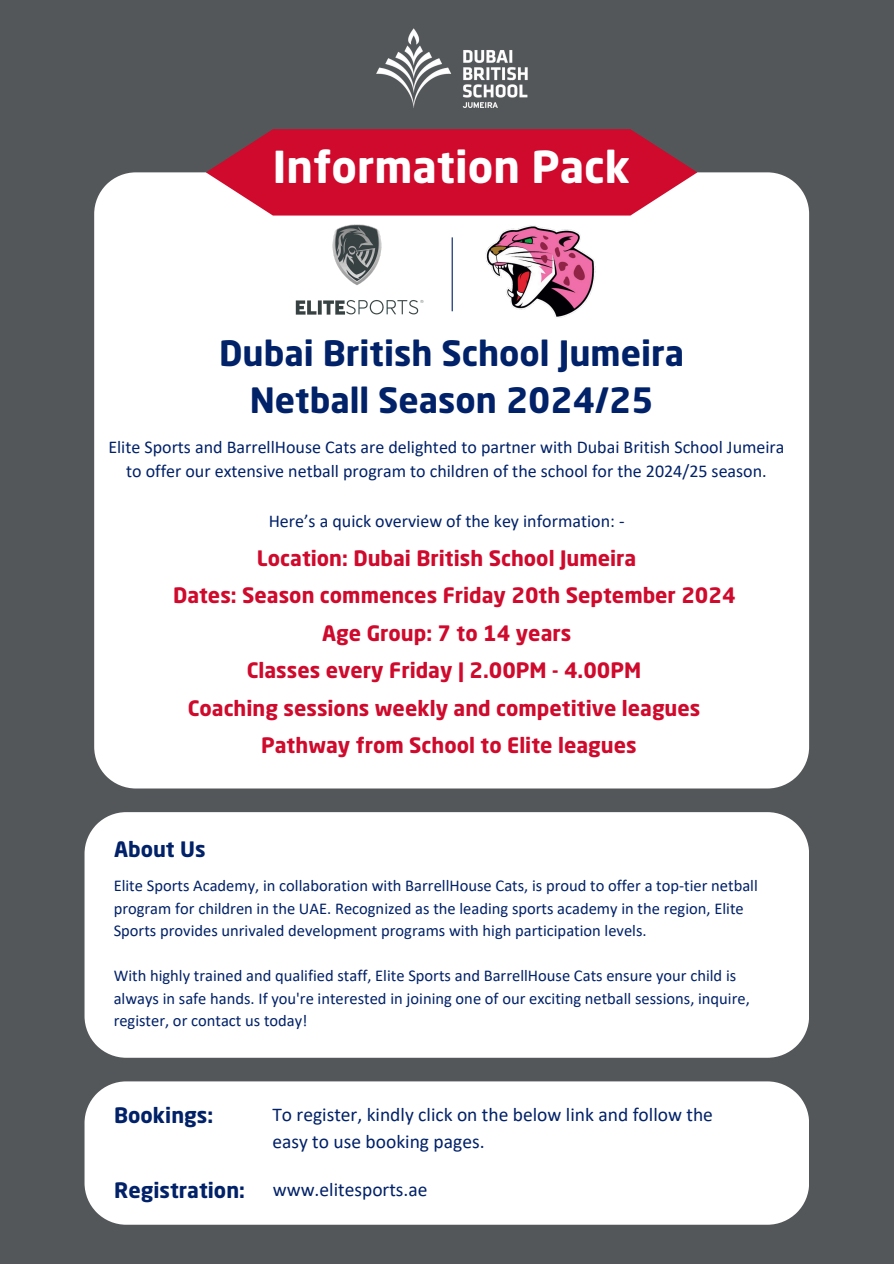
<style>
.page{position:relative;width:894px;height:1264px;background:#fff}
.page>*{position:absolute;margin:0;border:0;box-sizing:border-box;transform-origin:0 0}
.t1{font:700 43.5px "Neo Sans Std";color:#fff}
.t2{font:700 34.5px/47.2px "Neo Sans Std";color:#012168;text-align:center}
.t3{font:700 21px "Neo Sans Std";color:#cf0a2c}
.t4{font:700 21px "Neo Sans Std";color:#012168}
.t5{font:19.5px/27px "Calibri";color:#012168}
.t6{font:18px/24.8px "Calibri";color:#012168;text-align:center}
.t7{font:16.5px/22.5px "Calibri";color:#012168}
</style>
<div class="page">
<div style="left:0;top:0;width:893px;height:1263px;background:#545759"></div>
<div style="left:94px;top:172px;width:714px;height:616px;background:#fff"></div>
<svg style="left:206px;top:129px;width:491px;height:86px;background:#c9213e"></svg>
<div style="left:84px;top:812px;width:724px;height:245px;background:#fff"></div>
<div style="left:84px;top:1081px;width:724px;height:143px;background:#fff"></div>
<img style="left:376px;top:28px;width:152px;height:80px">
<hr style="left:451px;top:237px;width:1px;height:74px;background:#012168">
<img style="left:484px;top:198px;width:150px;height:150px">
<img style="left:282px;top:211px;width:150px;height:117px">
<p class="t1" style="left:273px;top:149px;width:359px">Information Pack</p>
<h2 class="t2" style="left:219px;top:333px;width:466px">Dubai British School Jumeira<br>Netball Season 2024/25</h2>
<p class="t6" style="left:108px;top:435px;width:677px">Elite Sports and BarrellHouse Cats are delighted to partner with Dubai British School Jumeira to offer our extensive netball program to children of the school for the 2024/25 season.</p>
<p class="t6" style="left:268px;top:510px;width:357px">Here’s a quick overview of the key information: -</p>
<h3 class="t3" style="left:257px;top:549px;width:381px">Location: Dubai British School Jumeira</h3>
<h3 class="t3" style="left:173px;top:587px;width:564px">Dates: Season commences Friday 20th September 2024</h3>
<h3 class="t3" style="left:322px;top:624px;width:250px">Age Group: 7 to 14 years</h3>
<h4 class="t3" style="left:247px;top:662px;width:396px">Classes every Friday | 2.00PM - 4.00PM</h4>
<h3 class="t3" style="left:188px;top:699px;width:514px">Coaching sessions weekly and competitive leagues</h3>
<h3 class="t3" style="left:261px;top:737px;width:377px">Pathway from School to Elite leagues</h3>
<p class="t4" style="left:114px;top:840px;width:93px">About Us</p>
<h3 class="t7" style="left:114px;top:875px;width:645px">Elite Sports Academy, in collaboration with BarrellHouse Cats, is proud to offer a top-tier netball program for children in the UAE. Recognized as the leading sports academy in the region, Elite<br>Sports provides unrivaled development programs with high participation levels.</h3>
<h4 class="t7" style="left:114px;top:965px;width:637px">With highly trained and qualified staff, Elite Sports and BarrellHouse Cats ensure your child is always in safe hands. If you're interested in joining one of our exciting netball sessions, inquire, register, or contact us today!</h4>
<h3 class="t4" style="left:114px;top:1107px;width:100px">Bookings:</h3>
<h3 class="t5" style="left:272px;top:1102px;width:442px">To register, kindly click on the below link and follow the easy to use booking pages.</h3>
<h3 class="t4" style="left:114px;top:1181px;width:132px">Registration:</h3>
<p class="t5" style="left:273px;top:1177px;width:156px">www.elitesports.ae</p>
</div>
